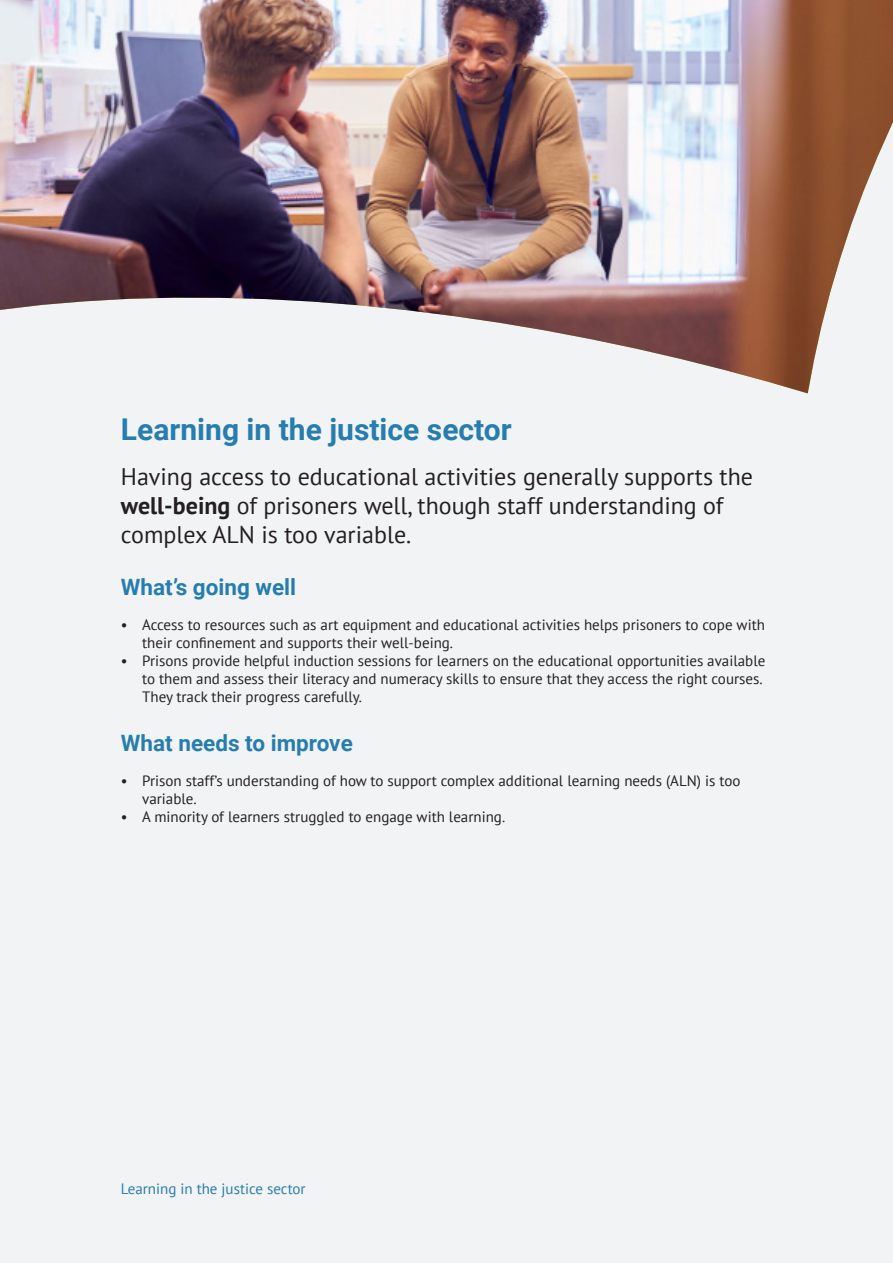
<style>
.page{position:relative;width:893px;height:1263px;background:#fff}
.page>*{position:absolute;margin:0;border:0;box-sizing:border-box;transform-origin:0 0}
.Heading_1_Glas{font:700 30px "Roboto";color:#267daf}
.Big_Paragraph{font:24px/28.8px "PT Sans";color:#231f20}
.Heading_2{font:700 22.5px "Roboto";color:#267daf}
.t1{font:15px/18px "PT Sans";color:#231f20}
.Footer_Title{font:15px "PT Sans";color:#267daf}
.s1{font-weight:700}
</style>
<div class="page">
<div style="left:1px;top:1px;width:892px;height:1262px;background:#f2f3f4"></div>
<img style="left:0;top:0;width:893px;height:393px">
<p class="Heading_1_Glas" style="left:121px;top:409px;width:392px">Learning in the justice sector</p>
<p class="Big_Paragraph" style="left:121px;top:462px;width:634px">Having access to educational activities generally supports the <span class="s1">well-being</span> of prisoners well, though staff understanding of complex ALN is too variable.</p>
<p class="Heading_2" style="left:121px;top:572px;width:177px">What’s going well</p>
<p class="t1" style="left:142px;top:616px;width:624px;text-indent:-21px">• Access to resources such as art equipment and educational activities helps prisoners to cope with their confinement and supports their well-being.</p>
<p class="t1" style="left:142px;top:652px;width:625px;text-indent:-21px">• Prisons provide helpful induction sessions for learners on the educational opportunities available to them and assess their literacy and numeracy skills to ensure that they access the right courses.<br>They track their progress carefully.</p>
<p class="Heading_2" style="left:121px;top:727px;width:233px">What needs to improve</p>
<p class="t1" style="left:142px;top:771px;width:600px;text-indent:-21px">• Prison staff’s understanding of how to support complex additional learning needs (ALN) is too variable.</p>
<p class="t1" style="left:121px;top:807px;width:386px">• A minority of learners struggled to engage with learning.</p>
<p class="Footer_Title" style="left:121px;top:1179px;width:186px">Learning in the justice sector</p>
</div>
